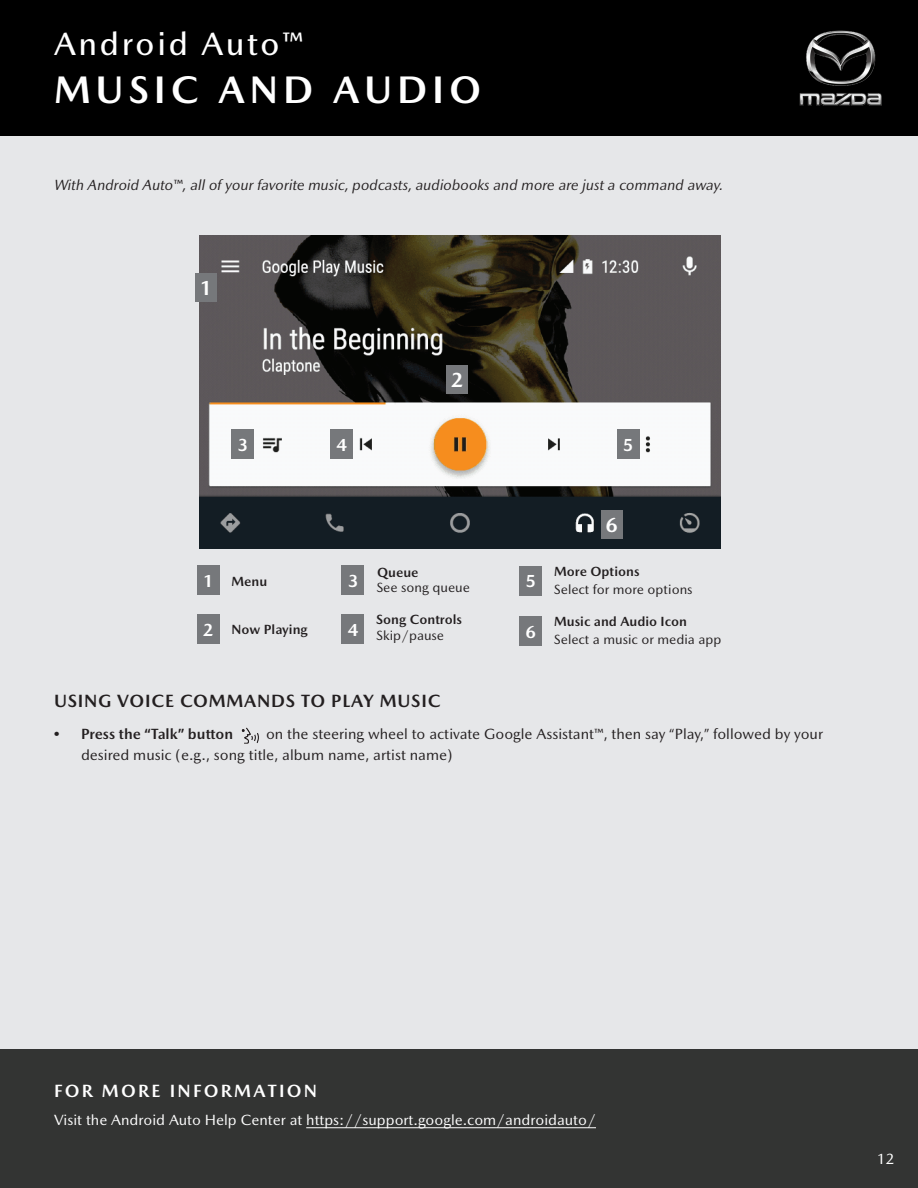
<style>
.page{position:relative;width:918px;height:1188px;background:#fff}
.page>*{position:absolute;margin:0;border:0;box-sizing:border-box;transform-origin:0 0}
.t1{font:700 39px "Mazda Type";letter-spacing:.125em;color:#fff}
.t2{font:500 33px "Mazda Type";letter-spacing:.075em;color:#fff}
.t3{font:700 20.7px "Mazda Type";color:#fff}
.t4{font:700 18px "Mazda Type";letter-spacing:.04em;color:#231f20}
.t5{font:700 18px "Mazda Type";letter-spacing:.125em;color:#fff}
.t6{font:700 17.7px "Mazda Type";color:#fff}
.t7{font:15px/21px "Mazda Type";color:#231f20}
.t8{font:italic 15px "Mazda Type";color:#231f20}
.t9{font:15px "Mazda Type";color:#fff}
.t10{font:700 15px "Mazda Type";color:#231f20}
.t11{font:13.5px "Mazda Type";color:#231f20}
.t12{font:700 13.5px "Mazda Type";color:#231f20}
.s1{font-family:"Arial"}
</style>
<div class="page">
<div style="left:0;top:1048px;width:918px;height:140px;background:#333433"></div>
<div style="left:0;top:0;width:918px;height:136px;background:#000"></div>
<img style="left:799px;top:30px;width:83px;height:76px">
<div style="left:0;top:136px;width:918px;height:912px;background:#e6e7e9"></div>
<hr style="left:306px;top:1127px;width:290px;height:1px;background:#fff">
<img style="left:200px;top:236px;width:521px;height:312px">
<div style="left:197px;top:565px;width:22px;height:30px;background:#76787b"></div>
<div style="left:342px;top:615px;width:22px;height:29px;background:#76787b"></div>
<div style="left:331px;top:430px;width:22px;height:29px;background:#76787b"></div>
<div style="left:520px;top:566px;width:22px;height:29px;background:#76787b"></div>
<div style="left:617px;top:430px;width:22px;height:29px;background:#76787b"></div>
<div style="left:520px;top:616px;width:22px;height:30px;background:#76787b"></div>
<div style="left:342px;top:565px;width:22px;height:30px;background:#76787b"></div>
<div style="left:231px;top:430px;width:23px;height:29px;background:#76787b"></div>
<div style="left:197px;top:614px;width:22px;height:30px;background:#76787b"></div>
<div style="left:195px;top:273px;width:21px;height:29px;background:#76787b"></div>
<div style="left:601px;top:510px;width:21px;height:28px;background:#76787b"></div>
<div style="left:446px;top:365px;width:22px;height:29px;background:#76787b"></div>
<img style="left:241px;top:727px;width:18px;height:17px">
<h2 class="t2" style="left:54px;top:24px;width:251px">Android Auto™</h2>
<h1 class="t1" style="left:54px;top:66px;width:429px">MUSIC AND AUDIO</h1>
<p class="t8" style="left:54px;top:177px;width:671px">With Android Auto™, all of your favorite music, podcasts, audiobooks and more are just a command away.</p>
<h3 class="t3" style="left:199px;top:276px;width:15px">1</h3>
<p class="t6" style="left:237px;top:434px;width:13px">3</p>
<p class="t6" style="left:336px;top:434px;width:13px">4</p>
<h3 class="t3" style="left:451px;top:368px;width:15px">2</h3>
<p class="t6" style="left:203px;top:570px;width:13px">1</p>
<p class="t6" style="left:203px;top:619px;width:13px">2</p>
<p class="t12" style="left:232px;top:573px;width:37px">Menu</p>
<p class="t12" style="left:231px;top:621px;width:78px">Now Playing</p>
<p class="t6" style="left:347px;top:570px;width:13px">3</p>
<p class="t6" style="left:347px;top:619px;width:13px">4</p>
<p class="t12" style="left:377px;top:564px;width:43px">Queue</p>
<p class="t11" style="left:376px;top:579px;width:95px">See song queue</p>
<p class="t11" style="left:376px;top:628px;width:69px">Skip/pause</p>
<p class="t12" style="left:376px;top:611px;width:87px">Song Controls</p>
<p class="t6" style="left:623px;top:434px;width:13px">5</p>
<p class="t6" style="left:525px;top:571px;width:13px">5</p>
<p class="t6" style="left:525px;top:621px;width:13px">6</p>
<h3 class="t3" style="left:605px;top:512px;width:15px">6</h3>
<p class="t12" style="left:554px;top:563px;width:87px">More Options</p>
<p class="t12" style="left:554px;top:613px;width:134px">Music and Audio Icon</p>
<p class="t11" style="left:554px;top:581px;width:140px">Select for more options</p>
<p class="t11" style="left:554px;top:631px;width:169px">Select a music or media app</p>
<p class="t4" style="left:54px;top:690px;width:388px">USING VOICE COMMANDS TO PLAY MUSIC</p>
<p class="t10" style="left:54px;top:724px;width:181px"><span class="s1">•</span> Press the “Talk” button</p>
<p class="t7" style="left:81px;top:723px;width:744px;text-indent:185px">on the steering wheel to activate Google Assistant™, then say “Play,” followed by your desired music (e.g., song title, album name, artist name)</p>
<p class="t5" style="left:54px;top:1080px;width:265px">FOR MORE INFORMATION</p>
<p class="t9" style="left:54px;top:1111px;width:544px">Visit the Android Auto Help Center at https://support.google.com/androidauto/</p>
<p class="t9" style="left:877px;top:1150px;width:19px">12</p>
</div>
